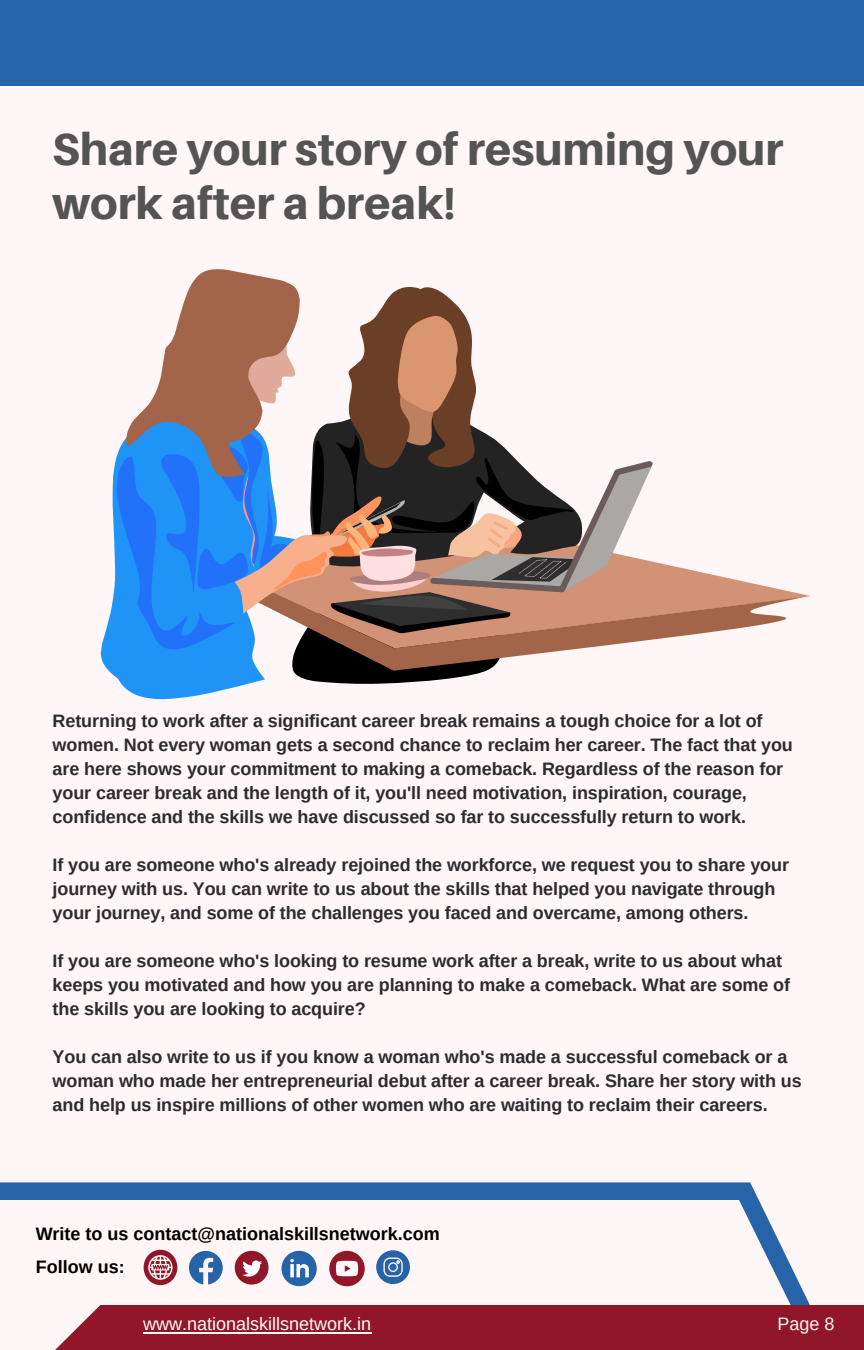
<style>
.page{position:relative;width:864px;height:1350px;background:#fff6f7}
.page>*{position:absolute;margin:0;border:0;box-sizing:border-box;transform-origin:0 0}
.t1{font:800 45px/54px "Aileron";color:#545454}
.t2{font:700 18px/24.1px "Arimo";letter-spacing:-.005em;color:#2b2c30}
.t3{font:700 18px/33.3px "Arimo";color:#000}
.t4{font:18px "Arimo";color:#fdfef9}
.t5{font:18px "Arimo";color:#fff6f7}
</style>
<div class="page">
<div style="left:0;top:0;width:864px;height:85px;background:#2763a9"></div>
<div style="left:0;top:1182px;width:811px;height:168px;background:#2763a9"></div>
<div style="left:0;top:1200px;width:800px;height:150px;background:#fff6f7"></div>
<div style="left:36px;top:1305px;width:828px;height:45px;background:#911629"></div>
<svg style="left:101px;top:470px;width:13px;height:206px"></svg>
<svg style="left:114px;top:269px;width:694px;height:431px"></svg>
<svg style="left:189px;top:1251px;width:34px;height:33px"></svg>
<svg style="left:235px;top:1251px;width:34px;height:34px"></svg>
<svg style="left:282px;top:1251px;width:35px;height:35px"></svg>
<svg style="left:329px;top:1251px;width:36px;height:35px"></svg>
<svg style="left:376px;top:1250px;width:34px;height:34px"></svg>
<svg style="left:144px;top:1250px;width:33px;height:35px"></svg>
<hr style="left:143px;top:1332px;width:228px;height:1px;background:#fdfef9">
<h1 class="t1" style="left:52px;top:122px;width:733px">Share your story of resuming your work after a break!</h1>
<p class="t2" style="left:53px;top:708px;width:742px">Returning to work after a significant career break remains a tough choice for a lot of women. Not every woman gets a second chance to reclaim her career. The fact that you are here shows your commitment to making a comeback. Regardless of the reason for your career break and the length of it, you'll need motivation, inspiration, courage, confidence and the skills we have discussed so far to successfully return to work.</p>
<p class="t2" style="left:53px;top:852px;width:738px">If you are someone who's already rejoined the workforce, we request you to share your journey with us. You can write to us about the skills that helped you navigate through your journey, and some of the challenges you faced and overcame, among others.</p>
<p class="t2" style="left:53px;top:948px;width:739px">If you are someone who's looking to resume work after a break, write to us about what keeps you motivated and how you are planning to make a comeback. What are some of the skills you are looking to acquire?</p>
<p class="t2" style="left:53px;top:1044px;width:751px">You can also write to us if you know a woman who's made a successful comeback or a woman who made her entrepreneurial debut after a career break. Share her story with us and help us inspire millions of other women who are waiting to reclaim their careers.</p>
<p class="t3" style="left:36px;top:1217px;width:406px">Write to us contact@nationalskillsnetwork.com<br>Follow us:</p>
<p class="t4" style="left:143px;top:1314px;width:229px">www.nationalskillsnetwork.in</p>
<p class="t5" style="left:778px;top:1314px;width:59px">Page 8</p>
</div>
